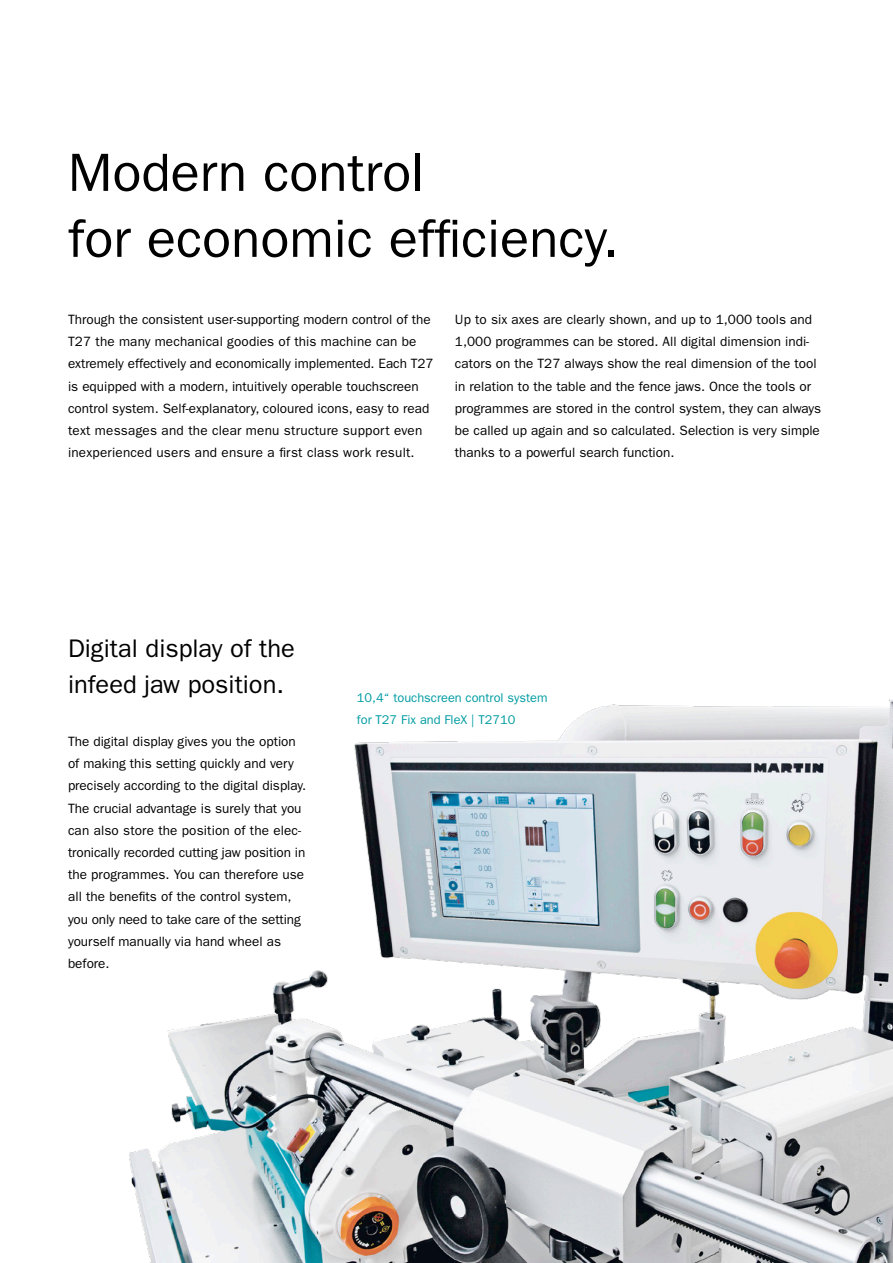
<style>
.page{position:relative;width:893px;height:1263px;background:#fff}
.page>*{position:absolute;margin:0;border:0;box-sizing:border-box;transform-origin:0 0}
.t1{font:54px/66px "ITC Franklin Gothic Std";color:#000}
.t2{font:25.5px/36px "ITC Franklin Gothic Std";color:#000}
.t3{font:13.5px/22.2px "ITC Franklin Gothic Std";color:#000}
.t4{font:12.75px/22.2px "ITC Franklin Gothic Std";color:#009ca2}
</style>
<div class="page">
<img style="left:129px;top:699px;width:764px;height:564px">
<h1 class="t1" style="left:68px;top:140px;width:552px">Modern control<br>for economic efficiency.</h1>
<p class="t3" style="left:68px;top:308px;width:367px">Through the consistent user-supporting modern control of the T27 the many mechanical goodies of this machine can be extremely effectively and economically implemented. Each T27 is equipped with a modern, intuitively operable touchscreen control system. Self-explanatory, coloured icons, easy to read text messages and the clear menu structure support even inexperienced users and ensure a first class work result.</p>
<p class="t3" style="left:455px;top:308px;width:368px">Up to six axes are clearly shown, and up to 1,000 tools and 1,000 programmes can be stored. All digital dimension indi&shy;cators on the T27 always show the real dimension of the tool in relation to the table and the fence jaws. Once the tools or programmes are stored in the control system, they can always be called up again and so calculated. Selection is very simple thanks to a powerful search function.</p>
<h2 class="t2" style="left:68px;top:631px;width:228px">Digital display of the infeed jaw position.</h2>
<p class="t3" style="left:68px;top:730px;width:240px">The digital display gives you the option of making this setting quickly and very precisely according to the digital display.<br>The crucial advantage is surely that you can also store the position of the elec&shy;tronically recorded cutting jaw position in the programmes. You can therefore use all the benefits of the control system, you only need to take care of the setting yourself manually via hand wheel as before.</p>
<p class="t4" style="left:357px;top:686px;width:192px">10,4“ touchscreen control system for T27 Fix and FleX | T2710</p>
</div>
